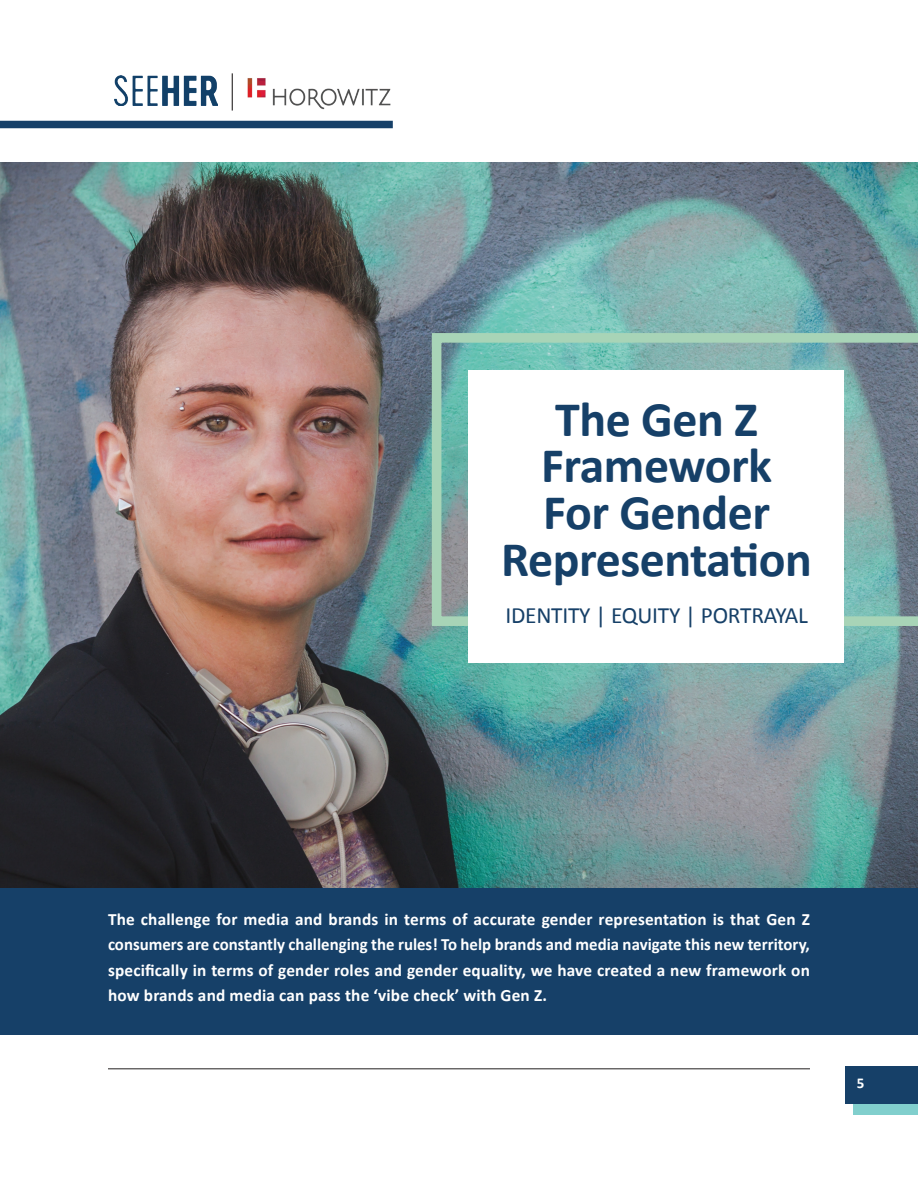
<style>
.page{position:relative;width:918px;height:1188px;background:#fff}
.page>*{position:absolute;margin:0;border:0;box-sizing:border-box;transform-origin:0 0}
.t1{font:700 49.95px/46.8px "Calibri";letter-spacing:-.01em;color:#164068;text-align:center}
.t2{font:23.4px "Calibri";letter-spacing:-.01em;color:#164068}
.t3{font:700 17.25px/25.5px "Calibri";letter-spacing:.01em;color:#fff;text-align:justify}
.t4{font:700 15px "Calibri";color:#fff}
</style>
<div class="page">
<img style="left:0;top:162px;width:918px;height:726px">
<svg style="left:432px;top:333px;width:486px;height:293px"></svg>
<div style="left:468px;top:370px;width:376px;height:293px;background:#fff"></div>
<hr style="left:108px;top:1068px;width:702px;height:1px;background:#231f20">
<div style="left:854px;top:1077px;width:64px;height:37px;background:#81cfcd"></div>
<div style="left:845px;top:1066px;width:73px;height:38px;background:#164068"></div>
<div style="left:0;top:888px;width:918px;height:146px;background:#164068"></div>
<img style="left:247px;top:78px;width:144px;height:32px">
<div style="left:0;top:121px;width:393px;height:7px;background:#164068"></div>
<img style="left:115px;top:76px;width:103px;height:29px">
<hr style="left:232px;top:73px;width:1px;height:38px;background:#231f20">
<h1 class="t1" style="left:501px;top:394px;width:312px">The Gen Z<br>Framework<br>For Gender<br>Representation</h1>
<h2 class="t2" style="left:505px;top:599px;width:304px">IDENTITY | EQUITY | PORTRAYAL</h2>
<p class="t3" style="left:108px;top:906px;width:704px">The challenge for media and brands in terms of accurate gender representation is that Gen Z consumers are constantly challenging the rules! To help brands and media navigate this new territory, specifically in terms of gender roles and gender equality, we have created a new framework on how brands and media can pass the ‘vibe check’ with Gen Z.</p>
<p class="t4" style="left:857px;top:1073px;width:9px">5</p>
</div>
